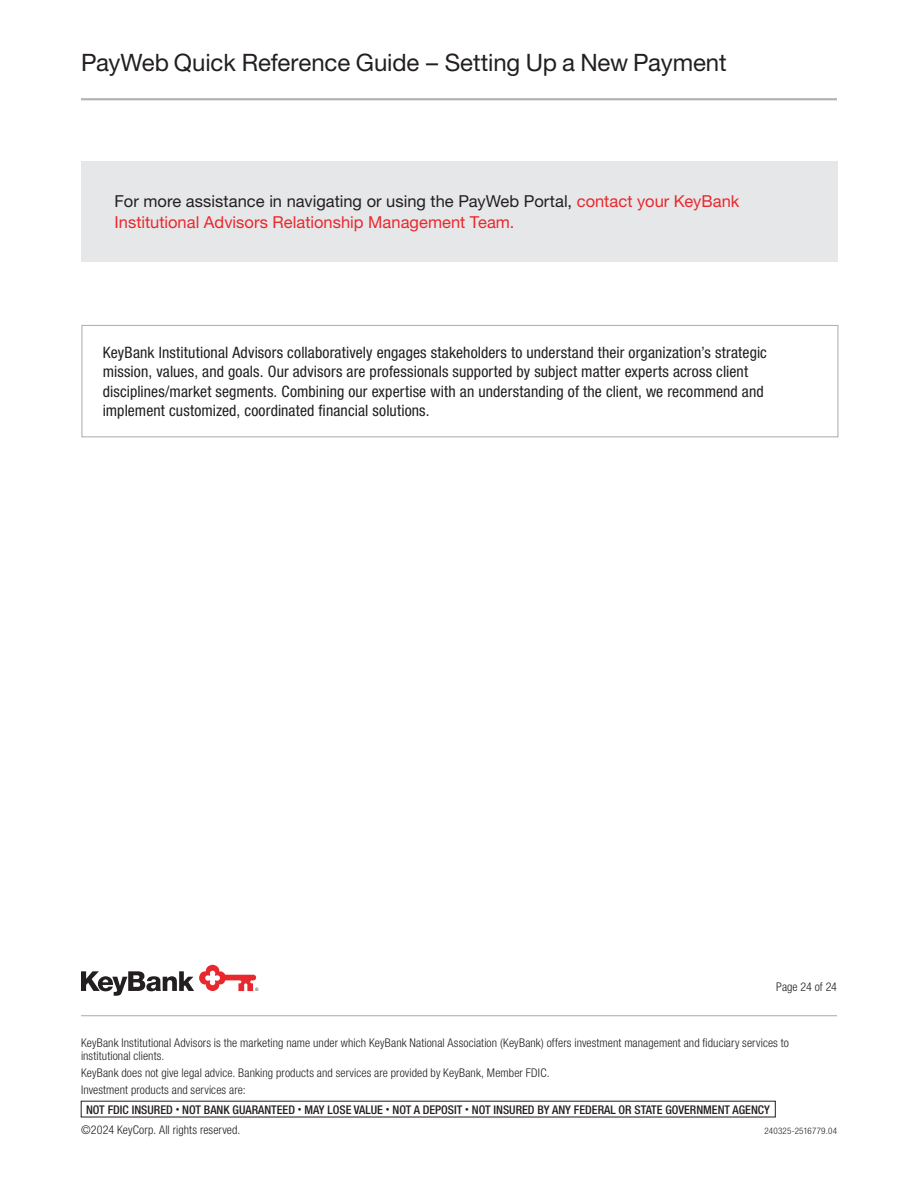
<style>
.page{position:relative;width:918px;height:1188px;background:#fff}
.page>*{position:absolute;margin:0;border:0;box-sizing:border-box;transform-origin:0 0}
.Page_2_Headline_-_16_18_Roman{font:24px "Helvetica Neue LT Std";letter-spacing:-.005em;color:#231f20}
.CTA_-_11_14_Roman{font:16.5px/21px "Helvetica Neue LT Std";color:#e9282d}
.KWI_Boilerplate_-_10_5_13_Roman_Cond{font:condensed 15.75px/19.5px "Helvetica Neue LT Std";letter-spacing:.01em;color:#231f20}
.Page_Number_8_9_Light_Cond{font:300 condensed 12px/13.5px "Helvetica Neue LT Std";letter-spacing:.01em;color:#231f20}
.t1{font:500 condensed 12px "Helvetica Neue LT Std";color:#231f20}
.t2{font:300 condensed 9px "Helvetica Neue LT Std";letter-spacing:.02em;color:#231f20}
.s1{color:#231f20}
.s2{font-size:7.5px}
</style>
<div class="page">
<svg style="left:81px;top:965px;width:177px;height:31px"></svg>
<hr style="left:81px;top:1015px;width:756px;height:1px;background:#b2b3b7">
<div style="left:81px;top:161px;width:756px;height:100px;background:#e6e7e9"></div>
<hr style="left:81px;top:98px;width:756px;height:2px;background:#b2b3b7">
<div style="left:81px;top:325px;width:757px;height:112px;border:1px solid #b2b3b7"></div>
<p class="Page_2_Headline_-_16_18_Roman" style="left:81px;top:48px;width:647px">PayWeb Quick Reference Guide – Setting Up a New Payment</p>
<p class="CTA_-_11_14_Roman" style="left:115px;top:190px;width:626px"><span class="s1">For more assistance in navigating or using the PayWeb Portal,</span> contact your KeyBank<br>Institutional Advisors Relationship Management Team.</p>
<p class="KWI_Boilerplate_-_10_5_13_Roman_Cond" style="left:103px;top:342px;width:666px">KeyBank Institutional Advisors collaboratively engages stakeholders to understand their organization’s strategic mission, values, and goals. Our advisors are professionals supported by subject matter experts across client disciplines/market segments. Combining our expertise with an understanding of the client, we recommend and implement customized, coordinated financial solutions.</p>
<p class="Page_Number_8_9_Light_Cond" style="left:776px;top:980px;width:62px">Page 24 of 24</p>
<p class="Page_Number_8_9_Light_Cond" style="left:81px;top:1035px;width:709px">KeyBank Institutional Advisors is the marketing name under which KeyBank National Association (KeyBank) offers investment management and fiduciary services to institutional clients.</p>
<p class="Page_Number_8_9_Light_Cond" style="left:81px;top:1066px;width:470px">KeyBank does not give legal advice. Banking products and services are provided by KeyBank, Member FDIC.</p>
<p class="Page_Number_8_9_Light_Cond" style="left:81px;top:1082px;width:166px">Investment products and services are:</p>
<p class="t1" style="left:86px;top:1102px;width:685px">NOT FDIC INSURED <span class="s2">•</span> NOT BANK GUARANTEED <span class="s2">•</span> MAY LOSE VALUE <span class="s2">•</span> NOT A DEPOSIT <span class="s2">•</span> NOT INSURED BY ANY FEDERAL OR STATE GOVERNMENT AGENCY</p>
<p class="Page_Number_8_9_Light_Cond" style="left:81px;top:1123px;width:161px">©2024 KeyCorp. All rights reserved.</p>
<p class="t2" style="left:765px;top:1126px;width:74px">240325-2516779.04</p>
</div>
